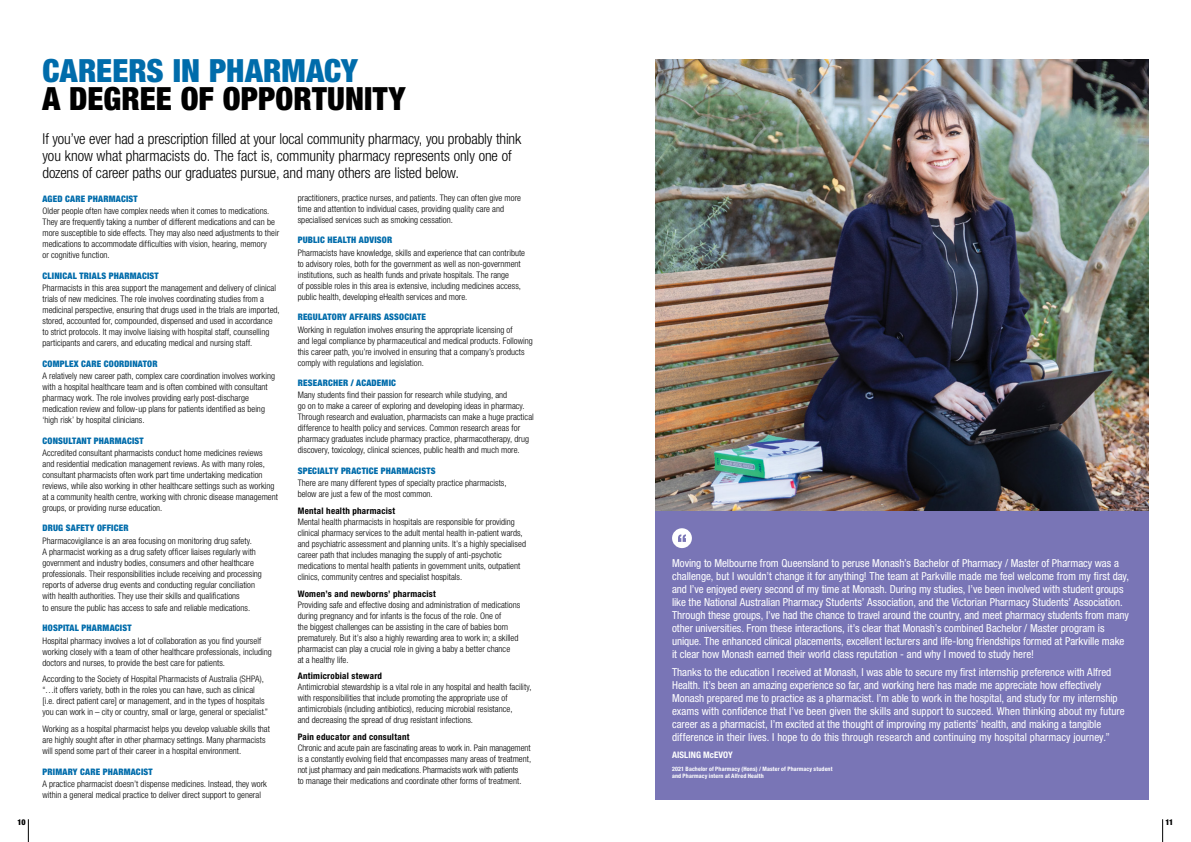
<style>
.page{position:relative;width:1191px;height:842px;background:#fff}
.page>*{position:absolute;margin:0;border:0;box-sizing:border-box;transform-origin:0 0}
.t1{font:900 condensed 32px "Helvetica Neue LT Pro";letter-spacing:.005em;color:#000}
.t2{font:900 condensed 32px "Helvetica Neue LT Pro";letter-spacing:.005em;color:#006cab}
.t3{font:300 condensed 15px/17px "Helvetica Neue LT Pro";letter-spacing:-.005em;color:#000}
.t4{font:condensed 11px/13px "Helvetica Neue LT Pro";color:#fff}
.t5{font:300 condensed 9px/11px "Helvetica Neue LT Pro";letter-spacing:.005em;color:#000}
.t6{font:900 condensed 9px "Helvetica Neue LT Pro";letter-spacing:.02em;color:#006cab}
.t7{font:700 condensed 9px "Helvetica Neue LT Pro";letter-spacing:.03em;color:#000}
.t8{font:700 condensed 9px "Helvetica Neue LT Pro";letter-spacing:.005em;color:#fff}
.t9{font:900 condensed 8px "Helvetica Neue LT Pro";color:#000}
.t10{font:700 condensed 6px/7.2px "Helvetica Neue LT Pro";letter-spacing:.025em;color:#fff}
</style>
<div class="page">
<img style="left:655px;top:60px;width:493px;height:451px">
<div style="left:655px;top:511px;width:493px;height:288px;background:#7975b6"></div>
<svg style="left:672px;top:528px;width:20px;height:20px"></svg>
<svg style="left:28px;top:819px;width:1px;height:23px"></svg>
<svg style="left:1162px;top:819px;width:1px;height:23px"></svg>
<h1 class="t2" style="left:43px;top:51px;width:317px">CAREERS IN PHARMACY</h1>
<h1 class="t1" style="left:43px;top:79px;width:364px">A DEGREE OF OPPORTUNITY</h1>
<p class="t3" style="left:43px;top:130px;width:480px">If you’ve ever had a prescription filled at your local community pharmacy, you probably think you know what pharmacists do. The fact is, community pharmacy represents only one of dozens of career paths our graduates pursue, and many others are listed below.</p>
<p class="t6" style="left:43px;top:193px;width:97px">AGED CARE PHARMACIST</p>
<p class="t5" style="left:43px;top:205px;width:238px">Older people often have complex needs when it comes to medications.<br>They are frequently taking a number of different medications and can be more susceptible to side effects. They may also need adjustments to their medications to accommodate difficulties with vision, hearing, memory<br>or cognitive function.</p>
<p class="t6" style="left:43px;top:270px;width:118px">CLINICAL TRIALS PHARMACIST</p>
<p class="t5" style="left:43px;top:282px;width:239px">Pharmacists in this area support the management and delivery of clinical trials of new medicines. The role involves coordinating studies from a medicinal perspective, ensuring that drugs used in the trials are imported, stored, accounted for, compounded, dispensed and used in accordance to strict protocols. It may involve liaising with hospital staff, counselling participants and carers, and educating medical and nursing staff.</p>
<p class="t6" style="left:43px;top:358px;width:117px">COMPLEX CARE COORDINATOR</p>
<p class="t5" style="left:43px;top:370px;width:234px">A relatively new career path, complex care coordination involves working with a hospital healthcare team and is often combined with consultant pharmacy work. The role involves providing early post-discharge medication review and follow-up plans for patients identified as being ‘high risk’ by hospital clinicians.</p>
<p class="t6" style="left:43px;top:435px;width:103px">CONSULTANT PHARMACIST</p>
<p class="t5" style="left:43px;top:447px;width:237px">Accredited consultant pharmacists conduct home medicines reviews<br>and residential medication management reviews. As with many roles, consultant pharmacists often work part time undertaking medication reviews, while also working in other healthcare settings such as working at a community health centre, working with chronic disease management groups, or providing nurse education.</p>
<p class="t6" style="left:43px;top:523px;width:88px">DRUG SAFETY OFFICER</p>
<p class="t5" style="left:43px;top:535px;width:221px">Pharmacovigilance is an area focusing on monitoring drug safety.<br>A pharmacist working as a drug safety officer liaises regularly with government and industry bodies, consumers and other healthcare professionals. Their responsibilities include receiving and processing reports of adverse drug events and conducting regular conciliation with health authorities. They use their skills and qualifications</p>
<p class="t5" style="left:43px;top:602px;width:209px">to ensure the public has access to safe and reliable medications.</p>
<p class="t6" style="left:43px;top:623px;width:90px">HOSPITAL PHARMACIST</p>
<p class="t5" style="left:43px;top:635px;width:231px">Hospital pharmacy involves a lot of collaboration as you find yourself working closely with a team of other healthcare professionals, including doctors and nurses, to provide the best care for patients.</p>
<p class="t5" style="left:43px;top:674px;width:227px">According to the Society of Hospital Pharmacists of Australia (SHPA), “…it offers variety, both in the roles you can have, such as clinical [i.e. direct patient care] or management, and in the types of hospitals you can work in – city or country, small or large, general or specialist.”</p>
<p class="t5" style="left:43px;top:723px;width:229px">Working as a hospital pharmacist helps you develop valuable skills that are highly sought after in other pharmacy settings. Many pharmacists will spend some part of their career in a hospital environment.</p>
<p class="t6" style="left:43px;top:766px;width:112px">PRIMARY CARE PHARMACIST</p>
<p class="t5" style="left:43px;top:778px;width:226px">A practice pharmacist doesn’t dispense medicines. Instead, they work within a general medical practice to deliver direct support to general</p>
<p class="t5" style="left:298px;top:192px;width:225px">practitioners, practice nurses, and patients. They can often give more time and attention to individual cases, providing quality care and specialised services such as smoking cessation.</p>
<p class="t6" style="left:298px;top:234px;width:96px">PUBLIC HEALTH ADVISOR</p>
<p class="t5" style="left:298px;top:247px;width:229px">Pharmacists have knowledge, skills and experience that can contribute to advisory roles, both for the government as well as non-government institutions, such as health funds and private hospitals. The range<br>of possible roles in this area is extensive, including medicines access, public health, developing eHealth services and more.</p>
<p class="t6" style="left:298px;top:311px;width:130px">REGULATORY AFFAIRS ASSOCIATE</p>
<p class="t5" style="left:298px;top:324px;width:237px">Working in regulation involves ensuring the appropriate licensing of<br>and legal compliance by pharmaceutical and medical products. Following this career path, you’re involved in ensuring that a company’s products comply with regulations and legislation.</p>
<p class="t6" style="left:298px;top:377px;width:100px">RESEARCHER / ACADEMIC</p>
<p class="t5" style="left:298px;top:390px;width:238px">Many students find their passion for research while studying, and<br>go on to make a career of exploring and developing ideas in pharmacy.<br>Through research and evaluation, pharmacists can make a huge practical difference to health policy and services. Common research areas for pharmacy graduates include pharmacy practice, pharmacotherapy, drug discovery, toxicology, clinical sciences, public health and much more.</p>
<p class="t6" style="left:298px;top:465px;width:139px">SPECIALTY PRACTICE PHARMACISTS</p>
<p class="t5" style="left:298px;top:478px;width:210px">There are many different types of specialty practice pharmacists, below are just a few of the most common.</p>
<p class="t7" style="left:298px;top:505px;width:99px">Mental health pharmacist</p>
<p class="t5" style="left:298px;top:516px;width:230px">Mental health pharmacists in hospitals are responsible for providing clinical pharmacy services to the adult mental health in-patient wards, and psychiatric assessment and planning units. It’s a highly specialised career path that includes managing the supply of anti-psychotic medications to mental health patients in government units, outpatient clinics, community centres and specialist hospitals.</p>
<p class="t7" style="left:298px;top:588px;width:140px">Women’s and newborns’ pharmacist</p>
<p class="t5" style="left:298px;top:599px;width:224px">Providing safe and effective dosing and administration of medications during pregnancy and for infants is the focus of the role. One of<br>the biggest challenges can be assisting in the care of babies born prematurely. But it’s also a highly rewarding area to work in; a skilled pharmacist can play a crucial role in giving a baby a better chance<br>at a healthy life.</p>
<p class="t7" style="left:298px;top:671px;width:86px">Antimicrobial steward</p>
<p class="t5" style="left:298px;top:682px;width:235px">Antimicrobial stewardship is a vital role in any hospital and health facility, with responsibilities that include promoting the appropriate use of antimicrobials (including antibiotics), reducing microbial resistance,<br>and decreasing the spread of drug resistant infections.</p>
<p class="t7" style="left:298px;top:731px;width:113px">Pain educator and consultant</p>
<p class="t5" style="left:298px;top:742px;width:235px">Chronic and acute pain are fascinating areas to work in. Pain management is a constantly evolving field that encompasses many areas of treatment, not just pharmacy and pain medications. Pharmacists work with patients<br>to manage their medications and coordinate other forms of treatment.</p>
<p class="t4" style="left:672px;top:556px;width:458px">Moving to Melbourne from Queensland to peruse Monash’s Bachelor of Pharmacy / Master of Pharmacy was a challenge, but I wouldn’t change it for anything! The team at Parkville made me feel welcome from my first day, and I’ve enjoyed every second of my time at Monash. During my studies, I’ve been involved with student groups like the National Australian Pharmacy Students’ Association, and the Victorian Pharmacy Students’ Association.<br>Through these groups, I’ve had the chance to travel around the country, and meet pharmacy students from many other universities. From these interactions, it’s clear that Monash’s combined Bachelor / Master program is unique. The enhanced clinical placements, excellent lecturers and life-long friendships formed at Parkville make it clear how Monash earned their world class reputation - and why I moved to study here!</p>
<p class="t4" style="left:672px;top:666px;width:454px">Thanks to the education I received at Monash, I was able to secure my first internship preference with Alfred Health. It’s been an amazing experience so far, and working here has made me appreciate how effectively Monash prepared me to practice as a pharmacist. I’m able to work in the hospital, and study for my internship exams with confidence that I’ve been given the skills and support to succeed. When thinking about my future career as a pharmacist, I’m excited at the thought of improving my patients’ health, and making a tangible difference in their lives. I hope to do this through research and continuing my hospital pharmacy journey.”</p>
<p class="t8" style="left:672px;top:749px;width:62px">AISLING McEVOY</p>
<p class="t10" style="left:672px;top:765px;width:162px">2021 Bachelor of Pharmacy (Hons) / Master of Pharmacy student and Pharmacy intern at Alfred Health</p>
<p class="t9" style="left:17px;top:817px;width:10px">10</p>
<p class="t9" style="left:1165px;top:817px;width:9px">11</p>
</div>
